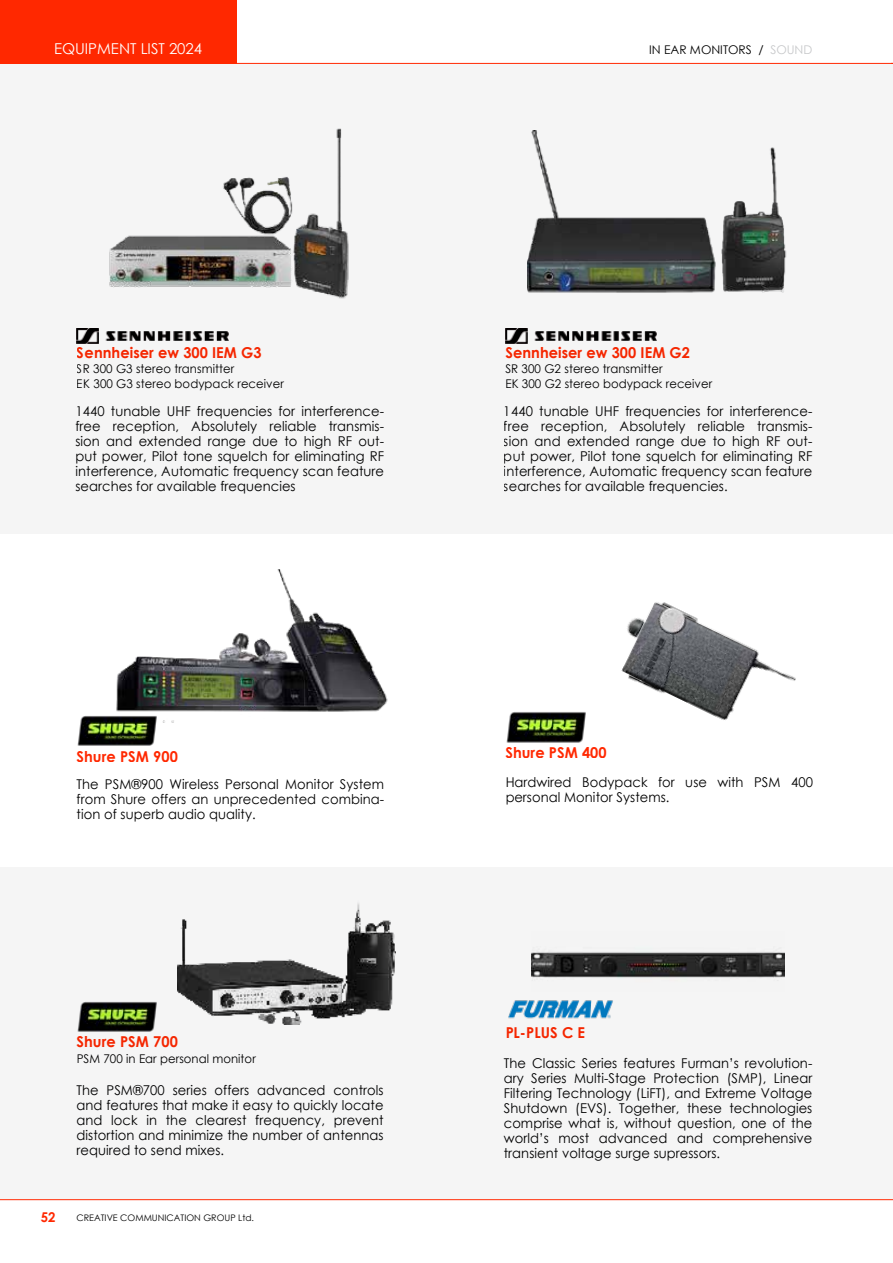
<style>
.page{position:relative;width:893px;height:1263px;background:#fff}
.page>*{position:absolute;margin:0;border:0;box-sizing:border-box;transform-origin:0 0}
.t1{font:700 15px "Century Gothic";letter-spacing:.005em;color:#ff2800}
.t2{font:15px "Century Gothic";color:#fff}
.t3{font:13.5px/15px "Century Gothic";letter-spacing:.005em;color:#000;text-align:justify}
.t4{font:700 13.5px "Century Gothic";color:#ff2800}
.t5{font:12px/15px "Century Gothic";letter-spacing:.005em;color:#000}
.t6{font:12px "Century Gothic";color:#000101}
.t7{font:9px "Century Gothic";color:#000}
.s1{color:#c7c8ca}
</style>
<div class="page">
<hr style="left:0;top:1199px;width:893px;height:1px;background:#ff2800">
<hr style="left:0;top:63px;width:893px;height:1px;background:#ff2800">
<div style="left:0;top:0;width:237px;height:64px;background:#ff2800"></div>
<img style="left:621px;top:602px;width:175px;height:118px">
<img style="left:116px;top:569px;width:272px;height:154px">
<img style="left:77px;top:714px;width:80px;height:32px">
<img style="left:506px;top:712px;width:80px;height:31px">
<svg style="left:76px;top:128px;width:711px;height:216px;fill:#f5f5f5"></svg>
<svg style="left:77px;top:900px;width:708px;height:132px;fill:#f5f5f5"></svg>
<hr style="left:892px;top:471px;width:1px;height:369px;background:#999b9e">
<p class="t2" style="left:54px;top:38px;width:150px">EQUIPMENT LIST 2024</p>
<p class="t1" style="left:77px;top:341px;width:186px">Sennheiser ew 300 IEM G3</p>
<p class="t5" style="left:77px;top:361px;width:208px">SR 300 G3 stereo transmitter<br>EK 300 G3 stereo bodypack receiver</p>
<p class="t3" style="left:75px;top:404px;width:310px">1440 tunable UHF frequencies for interference&shy;free reception, Absolutely reliable transmis&shy;sion and extended range due to high RF out&shy;put power, Pilot tone squelch for eliminating RF interference, Automatic frequency scan feature searches for available frequencies</p>
<p class="t1" style="left:77px;top:745px;width:103px">Shure PSM 900</p>
<p class="t3" style="left:77px;top:776px;width:309px">The PSM®900 Wireless Personal Monitor System from Shure offers an unprecedented combina&shy;tion of superb audio quality.</p>
<p class="t1" style="left:77px;top:1031px;width:103px">Shure PSM 700</p>
<p class="t5" style="left:77px;top:1051px;width:181px">PSM 700 in Ear personal monitor</p>
<p class="t3" style="left:77px;top:1082px;width:309px">The PSM®700 series offers advanced controls and features that make it easy to quickly locate and lock in the clearest frequency, prevent distortion and minimize the number of antennas required to send mixes.</p>
<p class="t4" style="left:41px;top:1207px;width:16px">52</p>
<p class="t7" style="left:77px;top:1211px;width:179px">CREATIVE COMMUNICATION GROUP Ltd.</p>
<p class="t6" style="left:649px;top:41px;width:165px">IN EAR MONITORS / <span class="s1">SOUND</span></p>
<p class="t1" style="left:505px;top:341px;width:186px">Sennheiser ew 300 IEM G2</p>
<p class="t5" style="left:505px;top:361px;width:208px">SR 300 G2 stereo transmitter<br>EK 300 G2 stereo bodypack receiver</p>
<p class="t3" style="left:504px;top:404px;width:310px">1440 tunable UHF frequencies for interference&shy;free reception, Absolutely reliable transmis&shy;sion and extended range due to high RF out&shy;put power, Pilot tone squelch for eliminating RF interference, Automatic frequency scan feature searches for available frequencies.</p>
<p class="t1" style="left:505px;top:741px;width:103px">Shure PSM 400</p>
<p class="t3" style="left:505px;top:775px;width:309px">Hardwired Bodypack for use with PSM 400 personal Monitor Systems.</p>
<p class="t1" style="left:505px;top:1021px;width:81px">PL-PLUS C E</p>
<p class="t3" style="left:504px;top:1055px;width:310px">The Classic Series features Furman’s revolution&shy;ary Series Multi-Stage Protection (SMP), Linear Filtering Technology (LiFT), and Extreme Voltage Shutdown (EVS). Together, these technologies comprise what is, without question, one of the world’s most advanced and comprehensive transient voltage surge supressors.</p>
</div>
